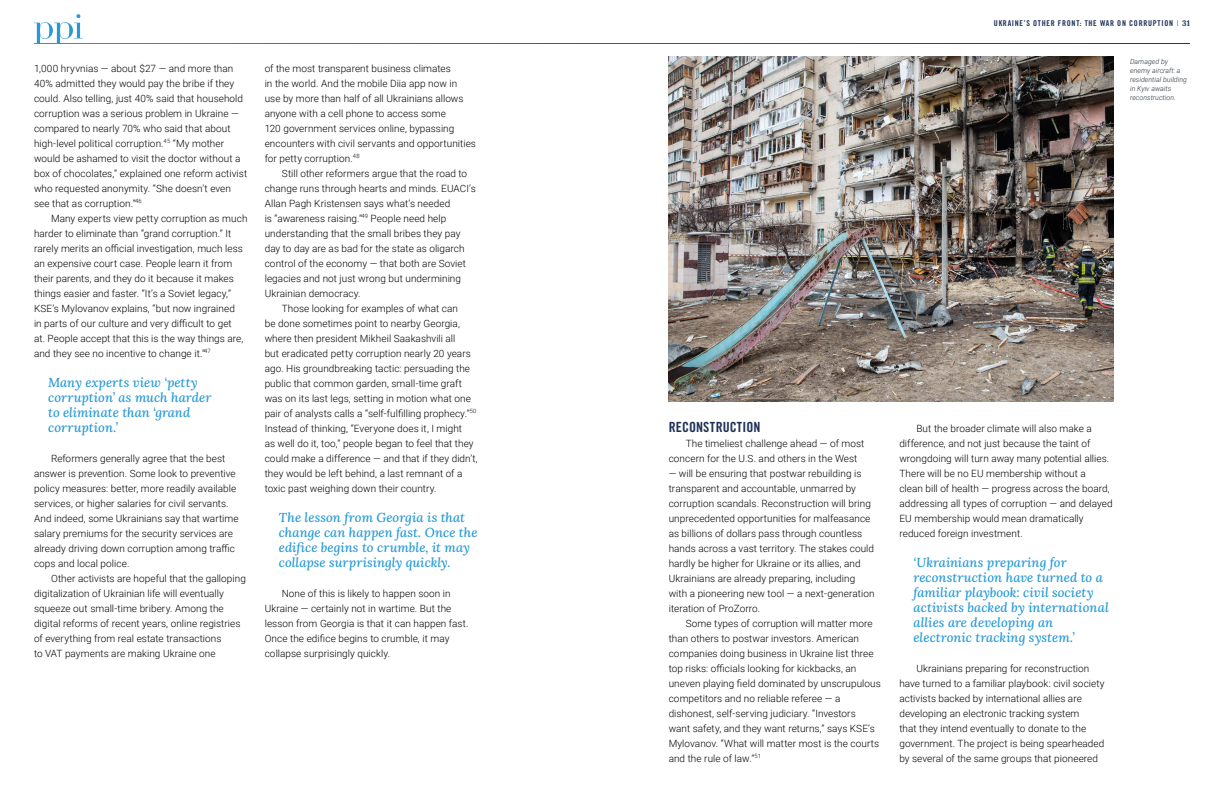
<style>
.page{position:relative;width:1224px;height:792px;background:#fff}
.page>*{position:absolute;margin:0;border:0;box-sizing:border-box;transform-origin:0 0}
.t1{font:14px "Trade Gothic LT Std Bd Cn 20";letter-spacing:.005em;color:#1e3158}
.t2{font:italic 13px/15px "Lora";letter-spacing:.005em;color:#2699d6}
.t3{font:300 10px/15px "Roboto";letter-spacing:.005em;color:#000}
.t4{font:8px "Trade Gothic LT Std Bd Cn 20";letter-spacing:.09em;color:#1e3158}
.t5{font:italic 300 7px/9px "Roboto";letter-spacing:.005em;color:#25303a}
.s1{font-family:"Trade Gothic LT Std";font-weight:300}
.s2{font-family:"Lora";font-weight:700}
</style>
<div class="page">
<img style="left:669px;top:57px;width:444px;height:345px">
<svg style="left:34px;top:14px;width:49px;height:29px"></svg>
<p class="t3" style="left:34px;top:60px;width:215px">1,000 hryvnias — about $27 — and more than 40% admitted they would pay the bribe if they could. Also telling, just 40% said that household corruption was a serious problem in Ukraine — compared to nearly 70% who said that about high-level political corruption.<sup>45</sup> “My mother would be ashamed to visit the doctor without a box of chocolates,” explained one reform activist who requested anonymity. “She doesn’t even see that as corruption.”<sup>46</sup></p>
<p class="t3" style="left:34px;top:210px;width:215px;text-indent:17px">Many experts view petty corruption as much harder to eliminate than “grand corruption.” It rarely merits an official investigation, much less an expensive court case. People learn it from their parents, and they do it because it makes things easier and faster. “It’s a Soviet legacy,” KSE’s Mylovanov explains, “but now ingrained<br>in parts of our culture and very difficult to get<br>at. People accept that this is the way things are, and they see no incentive to change it.”<sup>47</sup></p>
<h2 class="t2" style="left:48px;top:374px;width:165px">Many experts view ‘petty corruption’ as much harder to eliminate than ‘grand corruption.’</h2>
<p class="t3" style="left:34px;top:450px;width:206px;text-indent:17px">Reformers generally agree that the best answer is prevention. Some look to preventive policy measures: better, more readily available services, or higher salaries for civil servants.<br>And indeed, some Ukrainians say that wartime salary premiums for the security services are already driving down corruption among traffic cops and local police.</p>
<p class="t3" style="left:34px;top:570px;width:213px;text-indent:17px">Other activists are hopeful that the galloping digitalization of Ukrainian life will eventually squeeze out small-time bribery. Among the digital reforms of recent years, online registries of everything from real estate transactions<br>to VAT payments are making Ukraine one</p>
<p class="t3" style="left:265px;top:60px;width:213px">of the most transparent business climates<br>in the world. And the mobile Diia app now in<br>use by more than half of all Ukrainians allows anyone with a cell phone to access some<br>120 government services online, bypassing encounters with civil servants and opportunities for petty corruption.<sup>48</sup></p>
<p class="t3" style="left:282px;top:165px;width:187px">Still other reformers argue that the road to</p>
<p class="t3" style="left:265px;top:180px;width:213px">change runs through hearts and minds. EUACI’s</p>
<p class="t3" style="left:265px;top:195px;width:187px">Allan Pagh Kristensen says what’s needed</p>
<p class="t3" style="left:265px;top:210px;width:183px">is “awareness raising.”<sup>49</sup> People need help</p>
<p class="t3" style="left:265px;top:225px;width:197px">understanding that the small bribes they pay</p>
<p class="t3" style="left:265px;top:240px;width:201px">day to day are as bad for the state as oligarch</p>
<p class="t3" style="left:265px;top:255px;width:203px">control of the economy — that both are Soviet</p>
<p class="t3" style="left:265px;top:270px;width:198px">legacies and not just wrong but undermining</p>
<p class="t3" style="left:265px;top:285px;width:97px">Ukrainian democracy.</p>
<p class="t3" style="left:282px;top:300px;width:178px">Those looking for examples of what can</p>
<p class="t3" style="left:265px;top:315px;width:197px">be done sometimes point to nearby Georgia,</p>
<p class="t3" style="left:265px;top:330px;width:192px">where then president Mikheil Saakashvili all</p>
<p class="t3" style="left:265px;top:345px;width:208px">but eradicated petty corruption nearly 20 years</p>
<p class="t3" style="left:265px;top:360px;width:207px">ago. His groundbreaking tactic: persuading the</p>
<p class="t3" style="left:265px;top:375px;width:199px">public that common garden, small-time graft</p>
<p class="t3" style="left:265px;top:390px;width:208px">was on its last legs, setting in motion what one</p>
<p class="t3" style="left:265px;top:405px;width:213px">pair of analysts calls a “self-fulfilling prophecy.”<sup>50</sup></p>
<p class="t3" style="left:265px;top:420px;width:199px">Instead of thinking, “Everyone does it, I might</p>
<p class="t3" style="left:265px;top:435px;width:210px">as well do it, too,” people began to feel that they</p>
<p class="t3" style="left:265px;top:450px;width:215px">could make a difference — and that if they didn’t,</p>
<p class="t3" style="left:265px;top:465px;width:199px">they would be left behind, a last remnant of a</p>
<p class="t3" style="left:265px;top:480px;width:173px">toxic past weighing down their country.</p>
<h2 class="t2" style="left:279px;top:509px;width:200px">The lesson from Georgia is that change can happen fast. Once the edifice begins to crumble, it may collapse surprisingly quickly.</h2>
<p class="t3" style="left:265px;top:585px;width:205px;text-indent:17px">None of this is likely to happen soon in Ukraine — certainly not in wartime. But the lesson from Georgia is that it can happen fast.<br>Once the edifice begins to crumble, it may collapse surprisingly quickly.</p>
<p class="t4" style="left:994px;top:18px;width:197px">UKRAINE’S OTHER FRONT: THE WAR ON CORRUPTION <span class="s1">|</span> <span class="s2">31</span></p>
<p class="t5" style="left:1130px;top:57px;width:58px">Damaged by enemy aircraft: a residential building in Kyiv awaits reconstruction.</p>
<h1 class="t1" style="left:669px;top:418px;width:93px">RECONSTRUCTION</h1>
<p class="t3" style="left:669px;top:435px;width:197px;text-indent:17px">The timeliest challenge ahead — of most concern for the U.S. and others in the West</p>
<p class="t3" style="left:669px;top:465px;width:207px">— will be ensuring that postwar rebuilding is transparent and accountable, unmarred by corruption scandals. Reconstruction will bring unprecedented opportunities for malfeasance as billions of dollars pass through countless hands across a vast territory. The stakes could hardly be higher for Ukraine or its allies, and Ukrainians are already preparing, including with a pioneering new tool — a next-generation iteration of ProZorro.</p>
<p class="t3" style="left:669px;top:615px;width:214px;text-indent:17px">Some types of corruption will matter more than others to postwar investors. American companies doing business in Ukraine list three top risks: officials looking for kickbacks, an uneven playing field dominated by unscrupulous competitors and no reliable referee — a dishonest, self-serving judiciary. “Investors<br>want safety, and they want returns,” says KSE’s Mylovanov. “What will matter most is the courts and the rule of law.”<sup>51</sup></p>
<p class="t3" style="left:899px;top:420px;width:215px;text-indent:17px">But the broader climate will also make a difference, and not just because the taint of wrongdoing will turn away many potential allies.<br>There will be no EU membership without a<br>clean bill of health — progress across the board, addressing all types of corruption — and delayed EU membership would mean dramatically reduced foreign investment.</p>
<h2 class="t2" style="left:914px;top:554px;width:197px">‘Ukrainians preparing for reconstruction have turned to a familiar playbook: civil society activists backed by international allies are developing an electronic tracking system.’</h2>
<p class="t3" style="left:899px;top:660px;width:207px;text-indent:17px">Ukrainians preparing for reconstruction have turned to a familiar playbook: civil society activists backed by international allies are developing an electronic tracking system<br>that they intend eventually to donate to the government. The project is being spearheaded by several of the same groups that pioneered</p>
</div>
